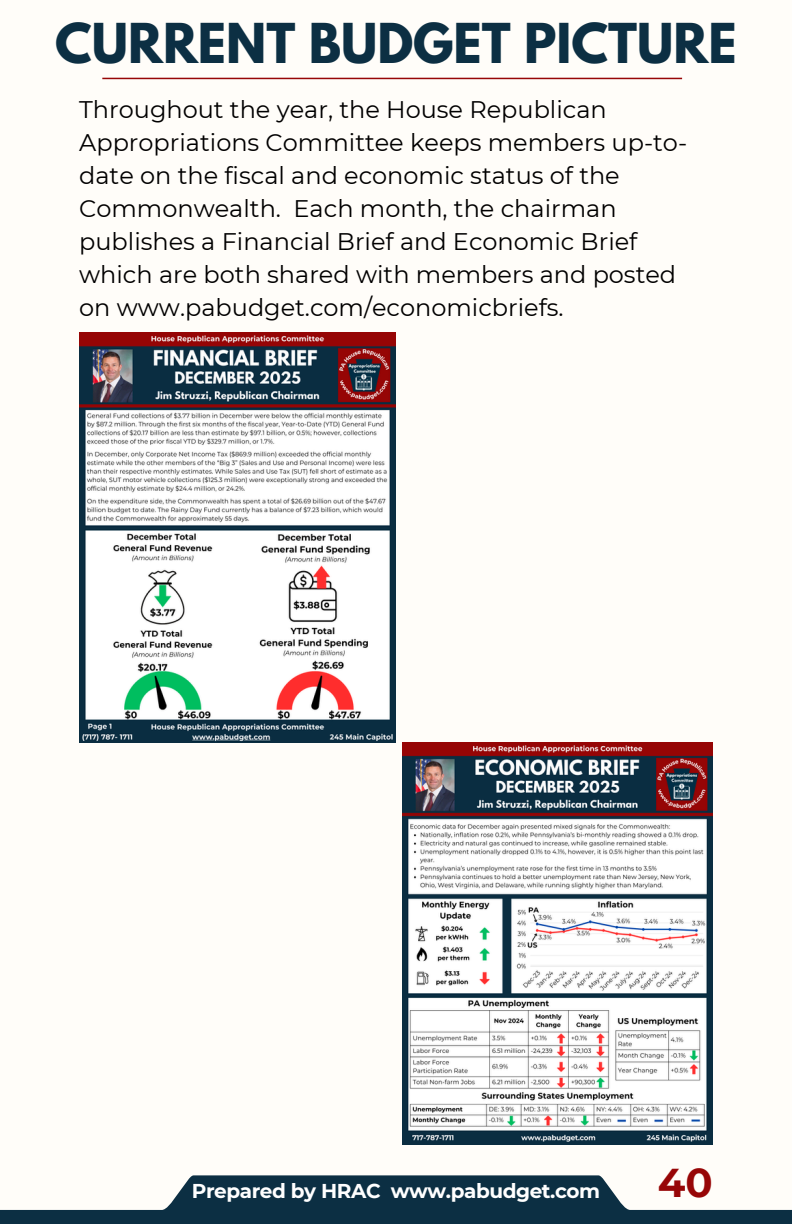
<style>
.page{position:relative;width:792px;height:1224px;background:#fffdf9}
.page>*{position:absolute;margin:0;border:0;box-sizing:border-box;transform-origin:0 0}
.t1{font:700 48.6px "League Spartan";color:#0c2f43}
.t2{font:700 40.2px "Montserrat";color:#970607}
.t3{font:24px/33px "Montserrat";color:#000}
.t4{font:700 20px "Montserrat";letter-spacing:-.02em;color:#fff}
</style>
<div class="page">
<hr style="left:102px;top:78px;width:580px;height:1px;background:#970607">
<svg style="left:0;top:1175px;width:792px;height:49px;fill:#0c2f43"></svg>
<img style="left:79px;top:333px;width:317px;height:409px">
<img style="left:402px;top:743px;width:311px;height:402px">
<h1 class="t1" style="left:55px;top:19px;width:683px">CURRENT BUDGET PICTURE</h1>
<p class="t3" style="left:79px;top:93px;width:610px">Throughout the year, the House Republican Appropriations Committee keeps members up-to&shy;date on the fiscal and economic status of the Commonwealth. Each month, the chairman publishes a Financial Brief and Economic Brief which are both shared with members and posted on www.pabudget.com/economicbriefs.</p>
<p class="t4" style="left:192px;top:1179px;width:410px">Prepared by HRAC www.pabudget.com</p>
<h2 class="t2" style="left:658px;top:1158px;width:56px">40</h2>
</div>
